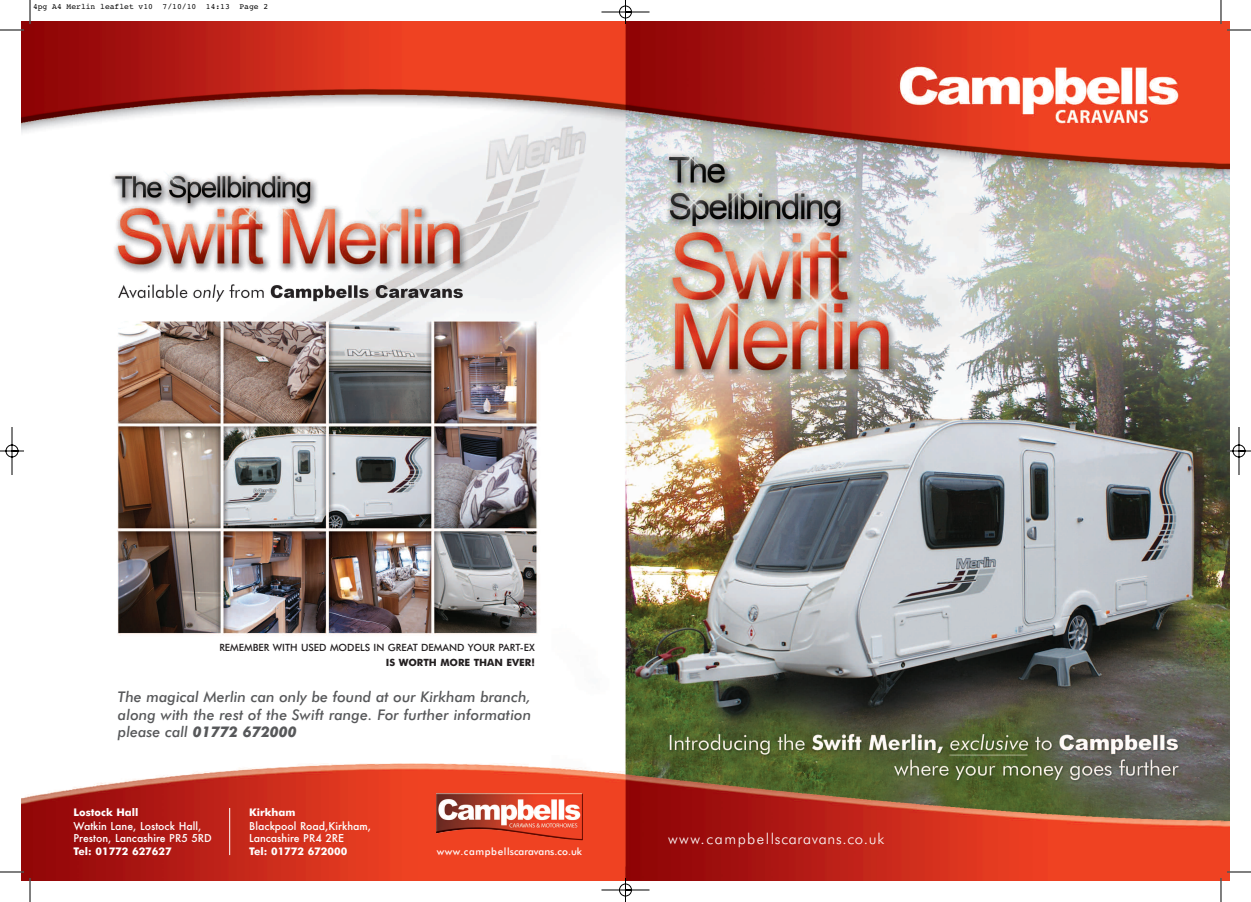
<style>
.page{position:relative;width:1251px;height:902px;background:#fff}
.page>*{position:absolute;margin:0;border:0;box-sizing:border-box;transform-origin:0 0}
.t1{font:300 14.9px "Futura BT";letter-spacing:.045em;color:#fff}
.t2{font:italic 500 14.7px/17.7px "Futura BT";letter-spacing:.005em;color:#57585a;text-align:justify}
.t3{font:500 10.5px/12px "Futura";color:#fff}
.t4{font:700 10.5px "Futura BT";color:#fff}
.t5{font:500 10px "Futura BT";color:#231f20}
.t6{font:500 10px "Futura BT";color:#fff}
.t7{font:700 10px "Futura BT";color:#231f20}
.t8{font:8px "Courier";color:#000}
.s1{font-weight:700}
</style>
<div class="page">
<img style="left:0;top:0;width:1251px;height:902px">
<p class="t8" style="left:33px;top:2px;width:237px">4pg A4 Merlin leaflet v10 7/10/10 14:13 Page 2</p>
<p class="t5" style="left:219px;top:644px;width:317px">REMEMBER WITH USED MODELS IN GREAT DEMAND YOUR PART-EX</p>
<p class="t7" style="left:386px;top:659px;width:150px">IS WORTH MORE THAN EVER!</p>
<p class="t2" style="left:118px;top:689px;width:415px">The magical Merlin can only be found at our Kirkham branch, along with the rest of the Swift range. For further information please call <span class="s1">01772 672000</span></p>
<p class="t4" style="left:74px;top:808px;width:66px">Lostock Hall</p>
<p class="t3" style="left:74px;top:821px;width:140px">Watkin Lane, Lostock Hall,<br>Preston, Lancashire PR5 5RD</p>
<p class="t4" style="left:74px;top:847px;width:100px">Tel: 01772 627627</p>
<p class="t4" style="left:249px;top:808px;width:48px">Kirkham</p>
<p class="t3" style="left:249px;top:821px;width:124px">Blackpool Road,Kirkham,<br>Lancashire PR4 2RE</p>
<p class="t4" style="left:249px;top:847px;width:100px">Tel: 01772 672000</p>
<p class="t6" style="left:437px;top:847px;width:147px">www.campbellscaravans.co.uk</p>
<p class="t1" style="left:668px;top:832px;width:218px">www.campbellscaravans.co.uk</p>
</div>
